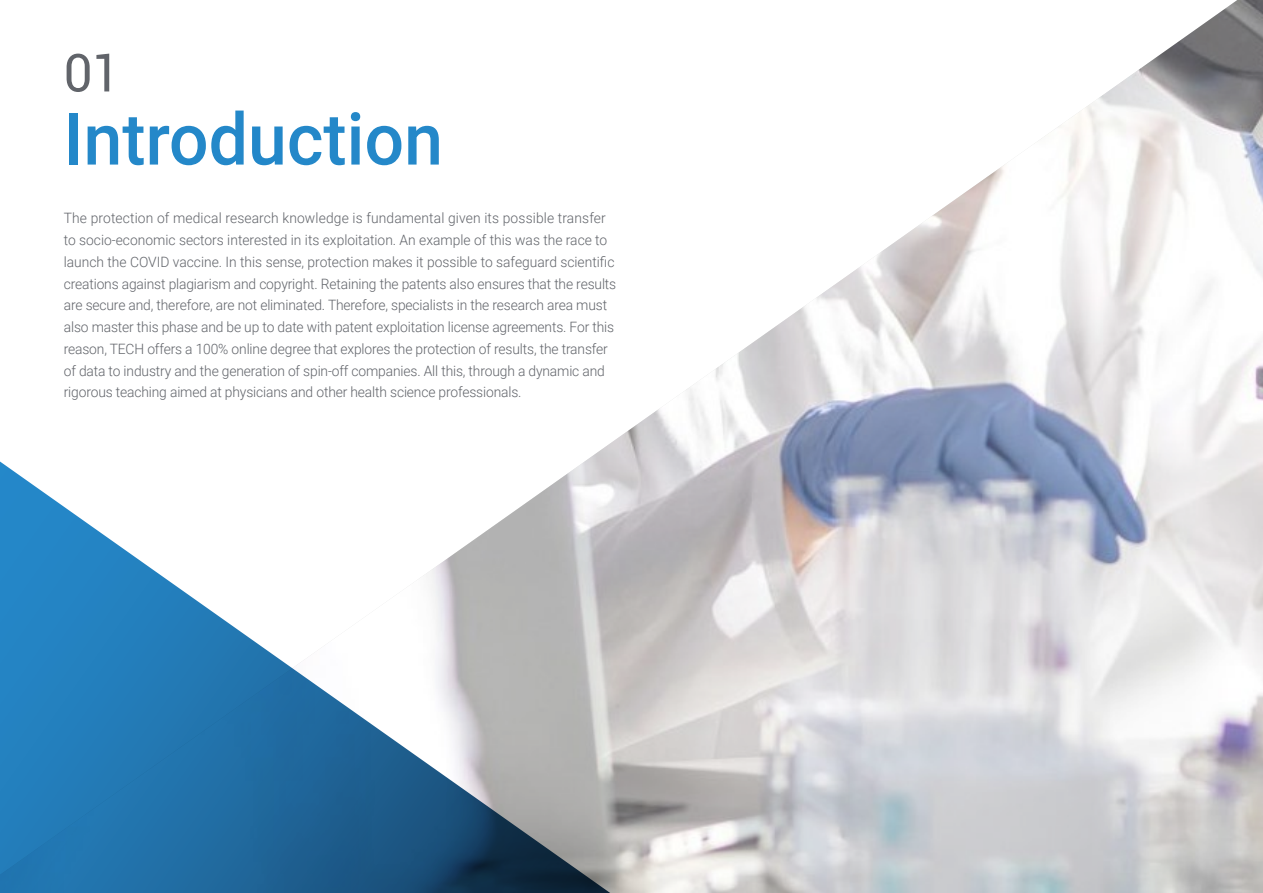
<style>
.page{position:relative;width:1263px;height:893px;background:#fff}
.page>*{position:absolute;margin:0;border:0;box-sizing:border-box;transform-origin:0 0}
.t1{font:500 72px "Roboto";color:#2488c9}
.t2{font:52.5px "Roboto";color:#61646a}
.t3{font:300 14.25px/21.8px "Roboto";letter-spacing:-.01em;color:#61646a}
.s1{color:#2287c9}
</style>
<div class="page">
<img style="left:607px;top:0;width:656px;height:893px">
<svg style="left:0;top:446px;width:640px;height:447px"></svg>
<h2 class="t2" style="left:64px;top:36px;width:58px">01</h2>
<h1 class="t1" style="left:64px;top:89px;width:381px">Introd<span class="s1">u</span>ction</h1>
<p class="t3" style="left:64px;top:207px;width:554px">The protection of medical research knowledge is fundamental given its possible transfer to socio-economic sectors interested in its exploitation. An example of this was the race to launch the COVID vaccine. In this sense, protection makes it possible to safeguard scientific creations against plagiarism and copyright. Retaining the patents also ensures that the results are secure and, therefore, are not eliminated. Therefore, specialists in the research area must also master this phase and be up to date with patent exploitation license agreements. For this reason, TECH offers a 100% online degree that explores the protection of results, the transfer of data to industry and the generation of spin-off companies. All this, through a dynamic and rigorous teaching aimed at physicians and other health science professionals.</p>
</div>
